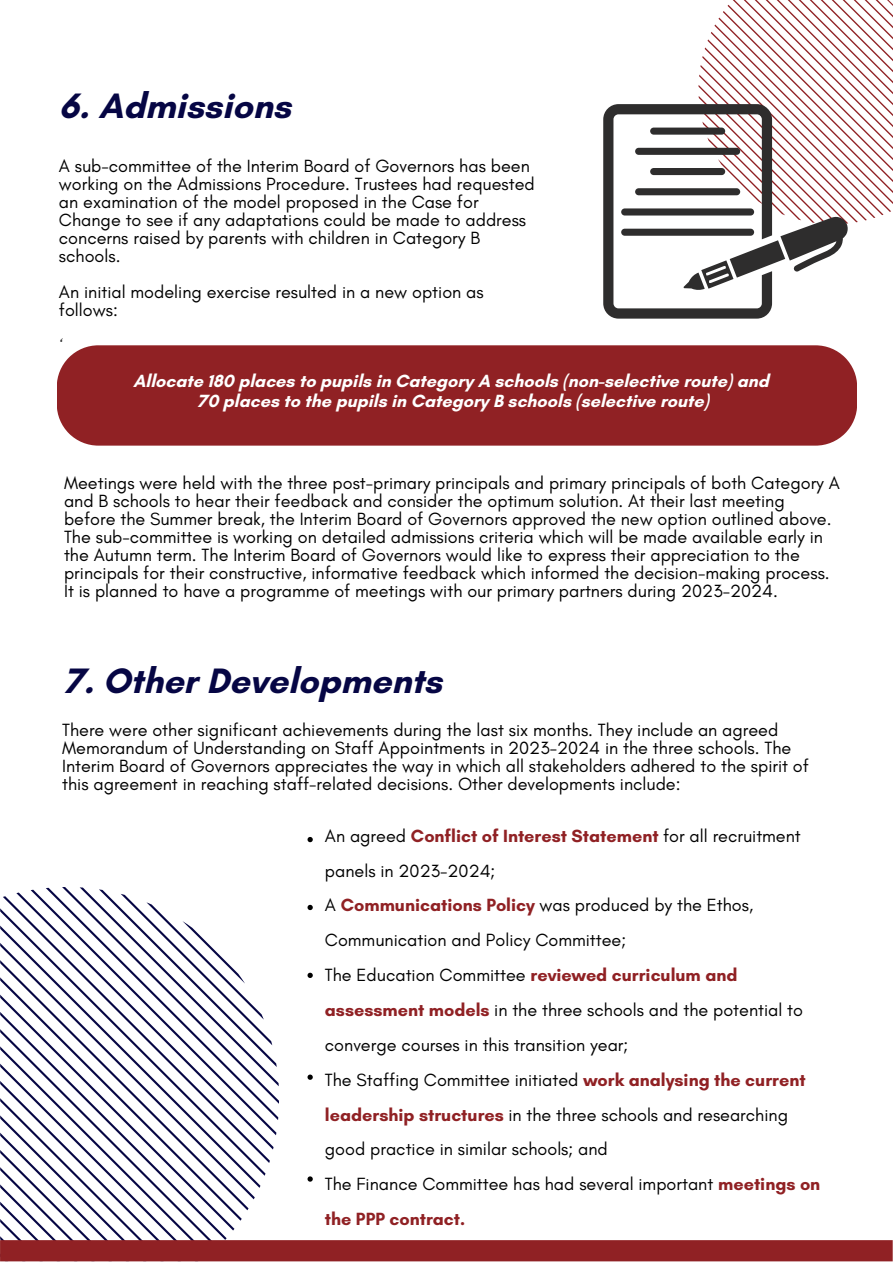
<style>
.page{position:relative;width:893px;height:1264px;background:#fff}
.page>*{position:absolute;margin:0;border:0;box-sizing:border-box;transform-origin:0 0}
.t1{font:700 36px "Glacial Indifference";color:#060644}
.t2{font:18px/18px "Glacial Indifference";color:#000}
.t3{font:700 18px "Glacial Indifference";color:#fff}
.t4{font:italic 12.75px "Libre Baskerville";color:#000}
.s1{font-weight:700;color:#902124}
</style>
<div class="page">
<svg style="left:0;top:887px;width:279px;height:353px"></svg>
<div style="left:57px;top:345px;width:799px;height:100px;background:#902124"></div>
<svg style="left:603px;top:0;width:289px;height:318px"></svg>
<svg style="left:307px;top:837px;width:6px;height:5px"></svg>
<svg style="left:307px;top:904px;width:6px;height:6px"></svg>
<svg style="left:307px;top:972px;width:6px;height:6px"></svg>
<svg style="left:307px;top:1074px;width:6px;height:5px"></svg>
<svg style="left:307px;top:1176px;width:6px;height:5px"></svg>
<div style="left:0;top:1240px;width:892px;height:22px;background:#902124"></div>
<p class="t1" style="left:59px;top:83px;width:233px">6. Admissions</p>
<p class="t2" style="left:59px;top:157px;width:477px">A sub-committee of the Interim Board of Governors has been working on the Admissions Procedure. Trustees had requested an examination of the model proposed in the Case for Change to see if any adaptations could be made to address concerns raised by parents with children in Category B schools.</p>
<p class="t2" style="left:59px;top:283px;width:426px">An initial modeling exercise resulted in a new option as follows:</p>
<p class="t4" style="left:59px;top:337px;width:5px">‘</p>
<p class="t3" style="left:133px;top:370px;width:637px">Allocate 180 places to pupils in Category A schools (non-selective route) and</p>
<p class="t3" style="left:197px;top:390px;width:513px">70 places to the pupils in Category B schools (selective route)</p>
<p class="t2" style="left:64px;top:474px;width:777px">Meetings were held with the three post-primary principals and primary principals of both Category A and B schools to hear their feedback and consider the optimum solution. At their last meeting before the Summer break, the Interim Board of Governors approved the new option outlined above.<br>The sub-committee is working on detailed admissions criteria which will be made available early in the Autumn term. The Interim Board of Governors would like to express their appreciation to the principals for their constructive, informative feedback which informed the decision-making process.<br>It is planned to have a programme of meetings with our primary partners during 2023-2024.</p>
<p class="t1" style="left:64px;top:658px;width:379px">7. Other Developments</p>
<p class="t2" style="left:62px;top:720px;width:748px">There were other significant achievements during the last six months. They include an agreed Memorandum of Understanding on Staff Appointments in 2023-2024 in the three schools. The Interim Board of Governors appreciates the way in which all stakeholders adhered to the spirit of this agreement in reaching staff-related decisions. Other developments include:</p>
<p class="t2" style="left:325px;top:818px;width:477px;line-height:34.8px">An agreed <span class="s1">Conflict of Interest Statement</span> for all recruitment panels in 2023-2024;</p>
<p class="t2" style="left:325px;top:887px;width:430px;line-height:34.8px">A <span class="s1">Communications Policy</span> was produced by the Ethos,<br>Communication and Policy Committee;</p>
<p class="t2" style="left:325px;top:957px;width:479px;line-height:34.8px">The Education Committee <span class="s1">reviewed curriculum and assessment models</span> in the three schools and the potential to converge courses in this transition year;</p>
<p class="t2" style="left:325px;top:1061px;width:482px;line-height:34.8px">The Staffing Committee initiated <span class="s1">work analysing the current leadership structures</span> in the three schools and researching good practice in similar schools; and</p>
<p class="t2" style="left:325px;top:1166px;width:497px;line-height:34.8px">The Finance Committee has had several important <span class="s1">meetings on the PPP contract.</span></p>
</div>
